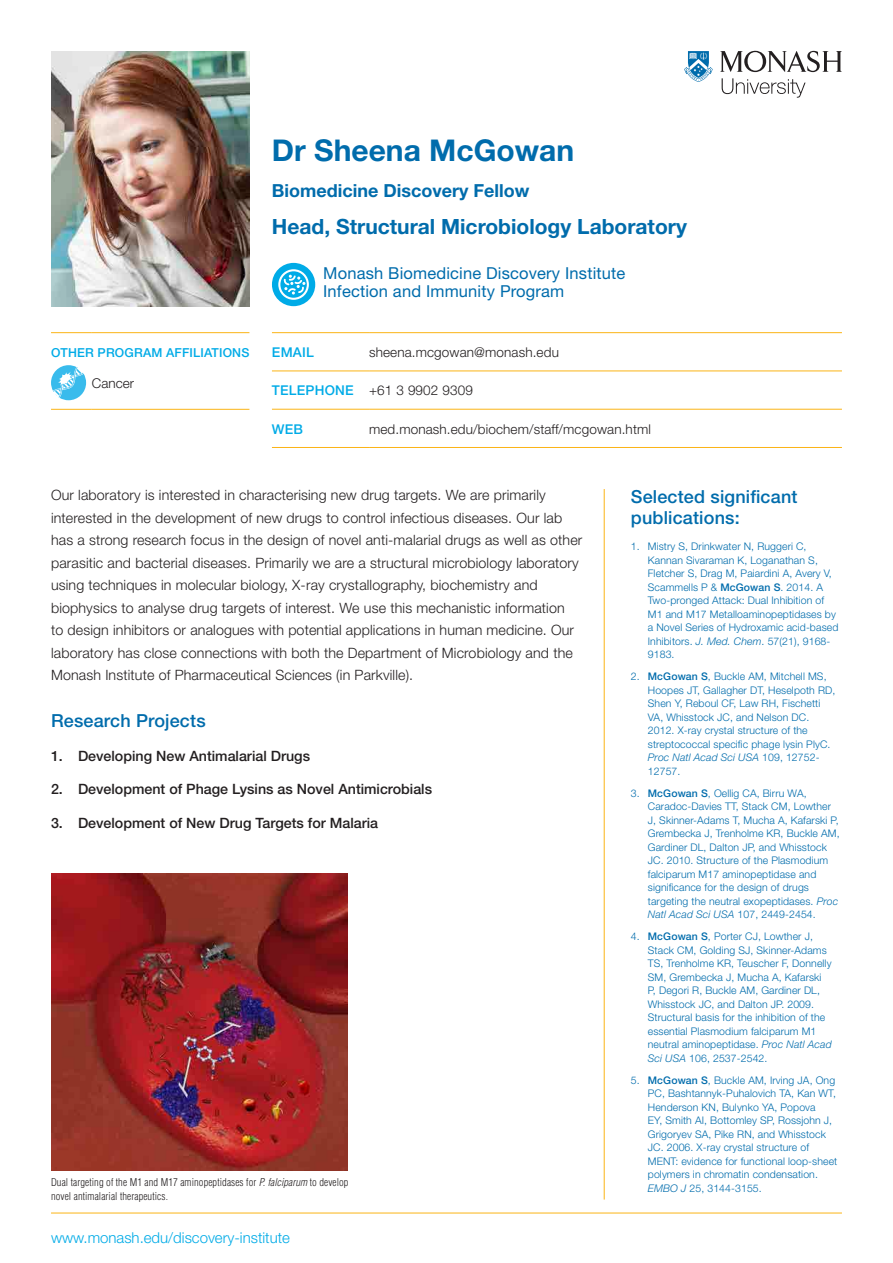
<style>
.page{position:relative;width:893px;height:1263px;background:#fff}
.page>*{position:absolute;margin:0;border:0;box-sizing:border-box;transform-origin:0 0}
._00_Title_and_Name{font:700 30px "Helvetica Neue LT";color:#006cac}
._01_Position_Title{font:700 21px "Helvetica Neue LT";color:#006cac}
._09_Significant_Pubs{font:500 18px/21px "Helvetica Neue LT";letter-spacing:.01em;color:#006cac}
._01_Position_Title-2{font:700 18px "Helvetica Neue LT";color:#006cac}
._07_Blue_Subheading{font:500 18px "Helvetica Neue LT";letter-spacing:.01em;color:#006cac}
._02_Department___Uni{font:16.5px/18px "Helvetica Neue LT";letter-spacing:.01em;color:#006cac}
.t1{font:300 15px "Helvetica Neue LT";color:#00abe7}
._05_Profile_Body_Tex{font:300 14.25px/22.5px "Helvetica Neue LT";letter-spacing:.01em;color:#231f20}
.t2{font:500 14.25px "Helvetica Neue LT";color:#231f20}
._04_Staff_member_con{font:300 13.5px "Helvetica Neue LT";letter-spacing:.01em;color:#231f20}
._03_Contact_Category{font:500 13.5px "Helvetica Neue LT";letter-spacing:.015em;color:#00abe7}
._03_Contact_Category-2{font:500 12.3px "Helvetica Neue LT";letter-spacing:.015em;color:#00abe7}
.t3{font:300 10.5px/13.5px "Helvetica Neue LT";letter-spacing:.01em;color:#006cac}
._10_Profile_Image_Ca{font:300 condensed 10.5px/13.5px "Helvetica";letter-spacing:.01em;color:#231f20}
.s1{font-style:italic}
.s2{font-weight:500}
</style>
<div class="page">
<hr style="left:51px;top:1213px;width:791px;height:1px;background:#fbb416">
<svg style="left:722px;top:78px;width:83px;height:20px"></svg>
<svg style="left:684px;top:51px;width:29px;height:31px"></svg>
<svg style="left:720px;top:51px;width:122px;height:21px"></svg>
<img style="left:51px;top:51px;width:198px;height:255px">
<div style="left:272px;top:263px;width:43px;height:43px;background:#00abe7;border-radius:50%"></div>
<svg style="left:278px;top:269px;width:31px;height:31px"></svg>
<hr style="left:272px;top:332px;width:97px;height:1px;background:#fbb416">
<hr style="left:369px;top:332px;width:473px;height:1px;background:#fbb416">
<hr style="left:272px;top:371px;width:97px;height:1px;background:#fbb416">
<hr style="left:369px;top:371px;width:473px;height:1px;background:#fbb416">
<hr style="left:272px;top:409px;width:97px;height:1px;background:#fbb416">
<hr style="left:369px;top:409px;width:473px;height:1px;background:#fbb416">
<hr style="left:272px;top:447px;width:97px;height:1px;background:#fbb416">
<hr style="left:369px;top:447px;width:473px;height:1px;background:#fbb416">
<hr style="left:604px;top:489px;width:1px;height:710px;background:#fbb416">
<img style="left:51px;top:874px;width:297px;height:297px">
<hr style="left:51px;top:332px;width:41px;height:1px;background:#fbb416">
<hr style="left:92px;top:332px;width:157px;height:1px;background:#fbb416">
<hr style="left:51px;top:409px;width:41px;height:1px;background:#fbb416">
<hr style="left:92px;top:409px;width:157px;height:1px;background:#fbb416">
<svg style="left:51px;top:365px;width:35px;height:35px"></svg>
<p class="_03_Contact_Category-2" style="left:51px;top:345px;width:200px">OTHER PROGRAM AFFILIATIONS</p>
<p class="_04_Staff_member_con" style="left:92px;top:375px;width:44px">Cancer</p>
<p class="_00_Title_and_Name" style="left:272px;top:131px;width:304px">Dr Sheena McGowan</p>
<p class="_01_Position_Title-2" style="left:272px;top:180px;width:259px">Biomedicine Discovery Fellow</p>
<p class="_01_Position_Title" style="left:272px;top:214px;width:416px">Head, Structural Microbiology Laboratory</p>
<p class="_02_Department___Uni" style="left:323px;top:264px;width:304px">Monash Biomedicine Discovery Institute<br>Infection and Immunity Program</p>
<p class="_03_Contact_Category" style="left:272px;top:344px;width:43px">EMAIL</p>
<p class="_04_Staff_member_con" style="left:369px;top:344px;width:191px">sheena.mcgowan@monash.edu</p>
<p class="_03_Contact_Category" style="left:272px;top:382px;width:83px">TELEPHONE</p>
<p class="_04_Staff_member_con" style="left:369px;top:382px;width:105px">+61 3 9902 9309</p>
<p class="_03_Contact_Category" style="left:272px;top:421px;width:33px">WEB</p>
<p class="_04_Staff_member_con" style="left:369px;top:421px;width:283px">med.monash.edu/biochem/staff/mcgowan.html</p>
<p class="_05_Profile_Body_Tex" style="left:51px;top:484px;width:533px">Our laboratory is interested in characterising new drug targets. We are primarily interested in the development of new drugs to control infectious diseases. Our lab has a strong research focus in the design of novel anti-malarial drugs as well as other parasitic and bacterial diseases. Primarily we are a structural microbiology laboratory using techniques in molecular biology, X-ray crystallography, biochemistry and biophysics to analyse drug targets of interest. We use this mechanistic information<br>to design inhibitors or analogues with potential applications in human medicine. Our laboratory has close connections with both the Department of Microbiology and the Monash Institute of Pharmaceutical Sciences (in Parkville).</p>
<p class="_07_Blue_Subheading" style="left:51px;top:710px;width:156px">Research Projects</p>
<p class="t2" style="left:51px;top:747px;width:261px">1. Developing New Antimalarial Drugs</p>
<p class="t2" style="left:51px;top:781px;width:383px">2. Development of Phage Lysins as Novel Antimicrobials</p>
<p class="t2" style="left:51px;top:814px;width:329px">3. Development of New Drug Targets for Malaria</p>
<p class="_10_Profile_Image_Ca" style="left:51px;top:1175px;width:299px">Dual targeting of the M1 and M17 aminopeptidases for <span class="s1">P.falciparum</span> to develop novel antimalarial therapeutics.</p>
<h3 class="t1" style="left:51px;top:1229px;width:240px">www.monash.edu/discovery-institute</h3>
<p class="_09_Significant_Pubs" style="left:631px;top:486px;width:168px">Selected significant publications:</p>
<p class="t3" style="left:648px;top:540px;width:192px;text-indent:-17px">1. Mistry S, Drinkwater N, Ruggeri C, Kannan Sivaraman K, Loganathan S, Fletcher S, Drag M, Paiardini A, Avery V, Scammells P &amp; <span class="s2">McGowan S</span>. 2014. A Two-pronged Attack: Dual Inhibition of M1 and M17 Metalloaminopeptidases by a Novel Series of Hydroxamic acid-based Inhibitors. <span class="s1">J. Med. Chem</span>. 57(21), 9168- 9183.</p>
<p class="t3" style="left:648px;top:670px;width:189px;text-indent:-17px">2. <span class="s2">McGowan S</span>, Buckle AM, Mitchell MS,<br>Hoopes JT, Gallagher DT, Heselpoth RD,<br>Shen Y, Reboul CF, Law RH, Fischetti<br>VA, Whisstock JC, and Nelson DC.<br>2012. X-ray crystal structure of the streptococcal specific phage lysin PlyC.<br><span class="s1">Proc Natl Acad Sci USA</span> 109, 12752-<br>12757.</p>
<p class="t3" style="left:648px;top:786px;width:193px;text-indent:-17px">3. <span class="s2">McGowan S</span>, Oellig CA, Birru WA, Caradoc-Davies TT, Stack CM, Lowther J, Skinner-Adams T, Mucha A, Kafarski P, Grembecka J, Trenholme KR, Buckle AM, Gardiner DL, Dalton JP, and Whisstock JC. 2010. Structure of the Plasmodium falciparum M17 aminopeptidase and significance for the design of drugs targeting the neutral exopeptidases. <span class="s1">Proc Natl Acad Sci USA</span> 107, 2449-2454.</p>
<p class="t3" style="left:648px;top:930px;width:185px;text-indent:-17px">4. <span class="s2">McGowan S</span>, Porter CJ, Lowther J, Stack CM, Golding SJ, Skinner-Adams TS, Trenholme KR, Teuscher F, Donnelly SM, Grembecka J, Mucha A, Kafarski P, Degori R, Buckle AM, Gardiner DL, Whisstock JC, and Dalton JP. 2009.<br>Structural basis for the inhibition of the essential Plasmodium falciparum M1 neutral aminopeptidase. <span class="s1">Proc Natl Acad Sci USA</span> 106, 2537-2542.</p>
<p class="t3" style="left:648px;top:1073px;width:191px;text-indent:-17px">5. <span class="s2">McGowan S</span>, Buckle AM, Irving JA, Ong PC, Bashtannyk-Puhalovich TA, Kan WT, Henderson KN, Bulynko YA, Popova<br>EY, Smith AI, Bottomley SP, Rossjohn J, Grigoryev SA, Pike RN, and Whisstock JC. 2006. X-ray crystal structure of MENT: evidence for functional loop-sheet polymers in chromatin condensation.<br><span class="s1">EMBO J</span> 25, 3144-3155.</p>
</div>
